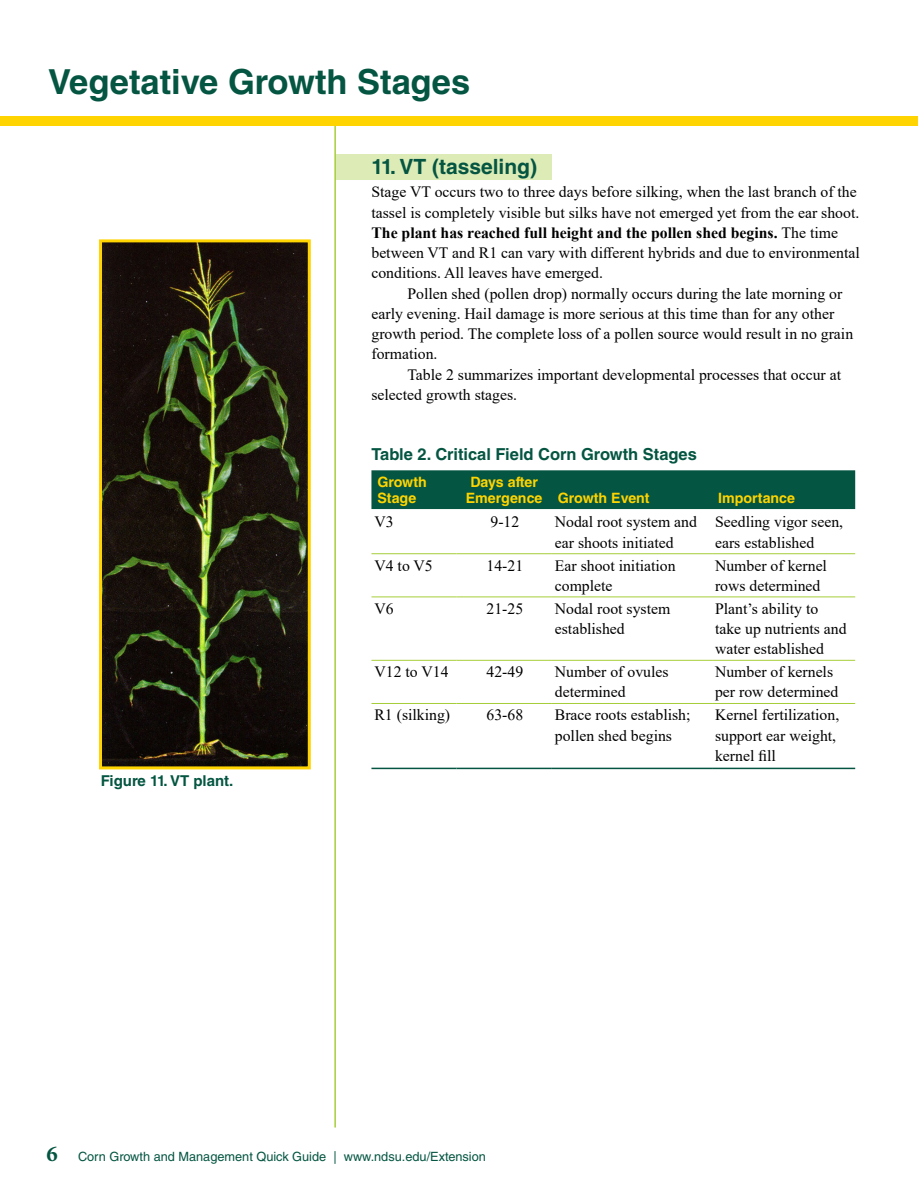
<style>
.page{position:relative;width:918px;height:1188px;background:#fff}
.page>*{position:absolute;margin:0;border:0;box-sizing:border-box;transform-origin:0 0}
.t1{font:700 34.5px "Helvetica LT Std";color:#045541}
.Subhead_2{font:700 21px "Helvetica LT Std";color:#045541}
.Body_text{font:700 16.5px "Helvetica LT Std";color:#045541}
.Body_text-2{font:15.75px/20.2px "Times New Roman";color:#000}
.Captions{font:700 15px "Helvetica LT Std";color:#045541}
.Body_text-3{font:700 14.25px/16.5px "Helvetica LT Std";color:#ffd400}
.t2{font:12.75px "Helvetica LT Std";color:#045541}
.s1{font-weight:700}
.s2{font-family:"Minion Pro";font-weight:700;font-size:22.5px}
</style>
<div class="page">
<div style="left:335px;top:154px;width:216px;height:25px;background:#ddebb7"></div>
<div style="left:371px;top:470px;width:484px;height:39px;background:#045541"></div>
<hr style="left:371px;top:768px;width:85px;height:1px;background:#045541">
<hr style="left:456px;top:768px;width:96px;height:1px;background:#045541">
<hr style="left:552px;top:768px;width:160px;height:1px;background:#045541">
<hr style="left:712px;top:768px;width:143px;height:1px;background:#045541">
<hr style="left:371px;top:553px;width:85px;height:1px;background:#a6ce39">
<hr style="left:456px;top:553px;width:96px;height:1px;background:#a6ce39">
<hr style="left:552px;top:553px;width:160px;height:1px;background:#a6ce39">
<hr style="left:712px;top:553px;width:143px;height:1px;background:#a6ce39">
<hr style="left:371px;top:597px;width:85px;height:1px;background:#a6ce39">
<hr style="left:456px;top:597px;width:96px;height:1px;background:#a6ce39">
<hr style="left:552px;top:597px;width:160px;height:1px;background:#a6ce39">
<hr style="left:712px;top:597px;width:143px;height:1px;background:#a6ce39">
<hr style="left:371px;top:660px;width:85px;height:1px;background:#a6ce39">
<hr style="left:456px;top:660px;width:96px;height:1px;background:#a6ce39">
<hr style="left:552px;top:660px;width:160px;height:1px;background:#a6ce39">
<hr style="left:712px;top:660px;width:143px;height:1px;background:#a6ce39">
<hr style="left:371px;top:703px;width:85px;height:1px;background:#a6ce39">
<hr style="left:456px;top:703px;width:96px;height:1px;background:#a6ce39">
<hr style="left:552px;top:703px;width:160px;height:1px;background:#a6ce39">
<hr style="left:712px;top:703px;width:143px;height:1px;background:#a6ce39">
<img style="left:103px;top:243px;width:204px;height:522px">
<div style="left:99px;top:239px;width:212px;height:530px;border:3px solid #ffd400"></div>
<div style="left:0;top:117px;width:918px;height:9px;background:#ffd400"></div>
<hr style="left:334px;top:126px;width:2px;height:1002px;background:#a6ce39">
<h1 class="t1" style="left:48px;top:61px;width:424px">Vegetative Growth Stages</h1>
<h3 class="Subhead_2" style="left:371px;top:154px;width:167px">11. VT (tasseling)</h3>
<p class="Body_text-2" style="left:371px;top:181px;width:490px">Stage VT occurs two to three days before silking, when the last branch of the tassel is completely visible but silks have not emerged yet from the ear shoot.<br><span class="s1">The plant has reached full height and the pollen shed begins.</span> The time between VT and R1 can vary with different hybrids and due to environmental conditions. All leaves have emerged.</p>
<p class="Body_text-2" style="left:371px;top:283px;width:483px;text-indent:36px">Pollen shed (pollen drop) normally occurs during the late morning or early evening. Hail damage is more serious at this time than for any other growth period. The complete loss of a pollen source would result in no grain formation.</p>
<p class="Body_text-2" style="left:371px;top:364px;width:471px;text-indent:36px">Table 2 summarizes important developmental processes that occur at selected growth stages.</p>
<p class="Body_text" style="left:371px;top:444px;width:327px">Table 2. Critical Field Corn Growth Stages</p>
<p class="Body_text-3" style="left:377px;top:473px;width:51px">Growth<br>Stage</p>
<p class="Body_text-3" style="left:466px;top:473px;width:78px;text-align:center">Days after<br>Emergence</p>
<p class="Body_text-3" style="left:558px;top:490px;width:93px">Growth Event</p>
<p class="Body_text-3" style="left:718px;top:490px;width:79px">Importance</p>
<p class="Captions" style="left:101px;top:772px;width:134px">Figure 11. VT plant.</p>
<p class="Body_text-2" style="left:374px;top:512px;width:21px">V3</p>
<p class="Body_text-2" style="left:490px;top:512px;width:30px">9-12</p>
<p class="Body_text-2" style="left:555px;top:512px;width:144px">Nodal root system and ear shoots initiated</p>
<p class="Body_text-2" style="left:715px;top:512px;width:130px">Seedling vigor seen, ears established</p>
<p class="Body_text-2" style="left:374px;top:555px;width:60px">V4 to V5</p>
<p class="Body_text-2" style="left:487px;top:555px;width:38px">14-21</p>
<p class="Body_text-2" style="left:555px;top:555px;width:122px">Ear shoot initiation complete</p>
<p class="Body_text-2" style="left:715px;top:555px;width:113px">Number of kernel rows determined</p>
<p class="Body_text-2" style="left:374px;top:598px;width:21px">V6</p>
<p class="Body_text-2" style="left:487px;top:598px;width:38px">21-25</p>
<p class="Body_text-2" style="left:555px;top:598px;width:117px">Nodal root system established</p>
<p class="Body_text-2" style="left:715px;top:598px;width:133px">Plant’s ability to take up nutrients and water established</p>
<p class="Body_text-2" style="left:374px;top:661px;width:76px">V12 to V14</p>
<p class="Body_text-2" style="left:487px;top:661px;width:38px">42-49</p>
<p class="Body_text-2" style="left:555px;top:661px;width:115px">Number of ovules determined</p>
<p class="Body_text-2" style="left:715px;top:661px;width:125px">Number of kernels per row determined</p>
<p class="Body_text-2" style="left:374px;top:705px;width:77px">R1 (silking)</p>
<p class="Body_text-2" style="left:487px;top:705px;width:38px">63-68</p>
<p class="Body_text-2" style="left:555px;top:705px;width:137px">Brace roots establish; pollen shed begins</p>
<p class="Body_text-2" style="left:715px;top:705px;width:126px">Kernel fertilization, support ear weight, kernel fill</p>
<p class="t2" style="left:46px;top:1149px;width:441px"><span class="s2">6</span> Corn Growth and Management Quick Guide | www.ndsu.edu/Extension</p>
</div>
